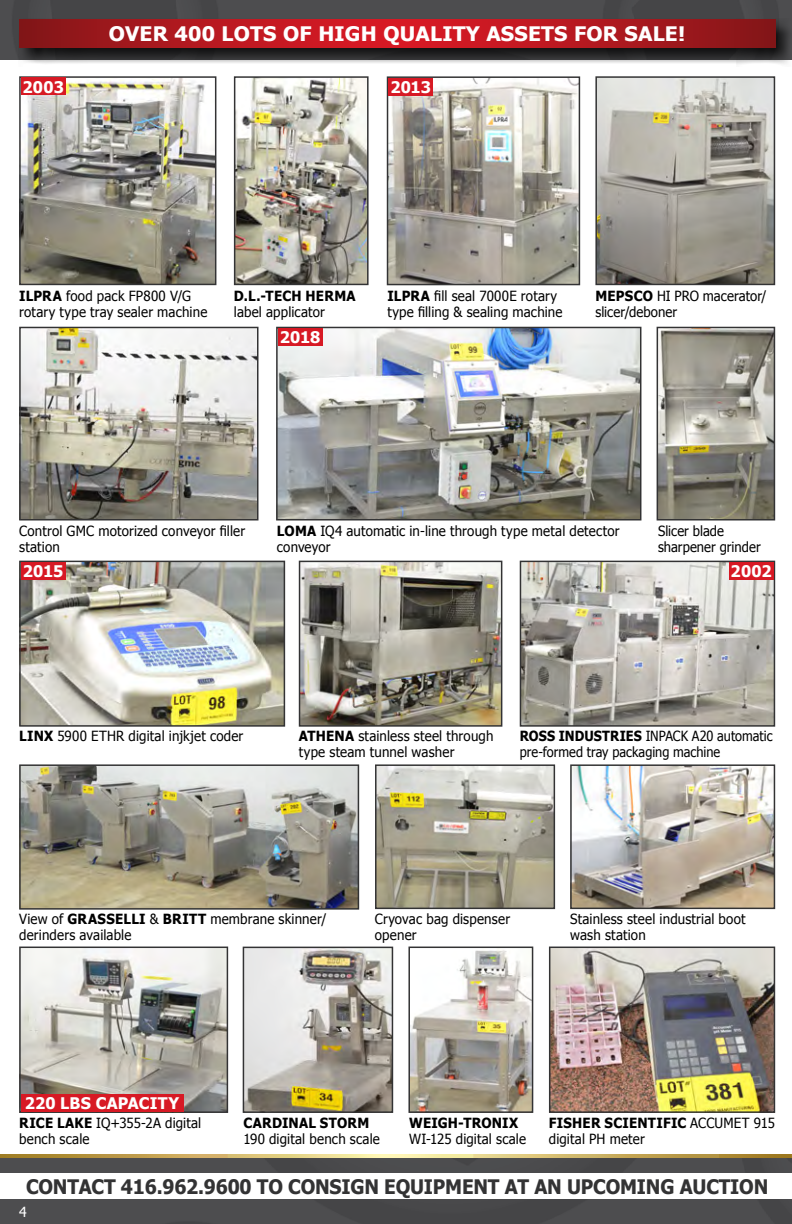
<style>
.page{position:relative;width:792px;height:1224px;background:#fff}
.page>*{position:absolute;margin:0;border:0;box-sizing:border-box;transform-origin:0 0}
.t1{font:700 20px "Tahoma";letter-spacing:-.01em;color:#333334;scale:.95 1}
.t2{font:700 20px "Tahoma";letter-spacing:.01em;color:#fff;scale:1.05 1}
.t3{font:700 16px "Tahoma";letter-spacing:.01em;color:#fff}
.t4{font:14px/16px "Tahoma";letter-spacing:.01em;color:#000;scale:.95 1}
.t5{font:14px/16px "Tahoma";letter-spacing:.01em;color:#000;scale:.91 1}
.t6{font:700 14px "Tahoma";letter-spacing:.015em;color:#000;scale:.95 1}
.t7{font:14px/16px "Tahoma";letter-spacing:.01em;color:#000;scale:.94 1}
.t8{font:14px/16px "Tahoma";letter-spacing:.01em;color:#000;scale:.93 1}
.t9{font:14px "Tahoma";color:#fff}
.s1{font-weight:700}
</style>
<div class="page">
<img style="left:0;top:1154px;width:792px;height:5px">
<div style="left:0;top:1159px;width:792px;height:65px;background:#4d4d4f"></div>
<div style="left:0;top:1174px;width:792px;height:25px;background:#fff"></div>
<div style="left:0;top:0;width:792px;height:60px;background:#4d4d4f"></div>
<div style="left:18px;top:18px;width:774px;height:49px;background:#000;opacity:.75"></div>
<svg style="left:19px;top:19px;width:756px;height:29px;background:#b2181f"></svg>
<img style="left:390px;top:79px;width:187px;height:203px">
<div style="left:387px;top:76px;width:193px;height:209px;border:2px solid #333334"></div>
<img style="left:22px;top:767px;width:334px;height:140px">
<div style="left:19px;top:764px;width:340px;height:146px;border:2px solid #333334"></div>
<img style="left:573px;top:767px;width:199px;height:139px">
<div style="left:570px;top:764px;width:205px;height:145px;border:2px solid #333334"></div>
<img style="left:523px;top:564px;width:249px;height:160px">
<div style="left:520px;top:561px;width:255px;height:166px;border:2px solid #333334"></div>
<img style="left:22px;top:79px;width:191px;height:203px">
<div style="left:19px;top:76px;width:197px;height:209px;border:2px solid #333334"></div>
<img style="left:22px;top:330px;width:234px;height:188px">
<div style="left:19px;top:327px;width:240px;height:194px;border:2px solid #333334"></div>
<img style="left:237px;top:79px;width:129px;height:203px">
<div style="left:234px;top:76px;width:135px;height:209px;border:2px solid #333334"></div>
<img style="left:279px;top:330px;width:359px;height:188px">
<div style="left:276px;top:327px;width:365px;height:194px;border:2px solid #333334"></div>
<img style="left:22px;top:564px;width:260px;height:160px">
<div style="left:19px;top:561px;width:266px;height:166px;border:2px solid #333334"></div>
<img style="left:302px;top:564px;width:197px;height:160px">
<div style="left:299px;top:561px;width:203px;height:166px;border:2px solid #333334"></div>
<img style="left:378px;top:767px;width:174px;height:139px">
<div style="left:375px;top:764px;width:180px;height:145px;border:2px solid #333334"></div>
<img style="left:246px;top:950px;width:144px;height:160px">
<div style="left:243px;top:947px;width:150px;height:166px;border:2px solid #333334"></div>
<img style="left:411px;top:950px;width:119px;height:160px">
<div style="left:408px;top:947px;width:125px;height:166px;border:2px solid #333334"></div>
<img style="left:22px;top:950px;width:203px;height:160px">
<div style="left:19px;top:947px;width:209px;height:166px;border:2px solid #333334"></div>
<img style="left:552px;top:950px;width:220px;height:160px">
<div style="left:549px;top:947px;width:226px;height:166px;border:2px solid #333334"></div>
<img style="left:598px;top:79px;width:174px;height:203px">
<div style="left:595px;top:76px;width:180px;height:209px;border:2px solid #333334"></div>
<img style="left:660px;top:330px;width:112px;height:188px">
<div style="left:657px;top:327px;width:118px;height:194px;border:2px solid #333334"></div>
<div style="left:21px;top:78px;width:45px;height:17px;background:#d71924"></div>
<div style="left:388px;top:78px;width:45px;height:17px;background:#d71924"></div>
<div style="left:278px;top:328px;width:45px;height:17px;background:#d71924"></div>
<div style="left:21px;top:562px;width:45px;height:17px;background:#d71924"></div>
<div style="left:729px;top:562px;width:45px;height:17px;background:#d71924"></div>
<div style="left:21px;top:1094px;width:162px;height:17px;background:#d71924"></div>
<h1 class="t2" style="left:109px;top:20px;width:551px">OVER 400 LOTS OF HIGH QUALITY ASSETS FOR SALE!</h1>
<p class="t3" style="left:23px;top:75px;width:43px">2003</p>
<p class="t3" style="left:390px;top:76px;width:42px">2013</p>
<p class="t4" style="left:19px;top:287px;width:200px"><span class="s1">ILPRA</span> food pack FP800 V/G rotary type tray sealer machine</p>
<p class="t4" style="left:387px;top:287px;width:186px"><span class="s1">ILPRA</span> fill seal 7000E rotary type filling &amp; sealing machine</p>
<p class="t6" style="left:234px;top:286px;width:130px">D.L.-TECH HERMA</p>
<p class="t4" style="left:234px;top:303px;width:97px">label applicator</p>
<p class="t3" style="left:280px;top:326px;width:42px">2018</p>
<p class="t7" style="left:595px;top:287px;width:184px"><span class="s1">MEPSCO</span> HI PRO macerator/ slicer/deboner</p>
<p class="t4" style="left:19px;top:522px;width:239px">Control GMC motorized conveyor filler station</p>
<p class="t4" style="left:277px;top:522px;width:362px"><span class="s1">LOMA</span> IQ4 automatic in-line through type metal detector conveyor</p>
<p class="t8" style="left:658px;top:522px;width:112px">Slicer blade sharpener grinder</p>
<p class="t3" style="left:23px;top:560px;width:42px">2015</p>
<p class="t3" style="left:731px;top:560px;width:43px">2002</p>
<p class="t4" style="left:19px;top:727px;width:238px"><span class="s1">LINX</span> 5900 ETHR digital injkjet coder</p>
<p class="t4" style="left:299px;top:727px;width:206px"><span class="s1">ATHENA</span> stainless steel through type steam tunnel washer</p>
<p class="t5" style="left:520px;top:727px;width:279px"><span class="s1">ROSS INDUSTRIES</span> INPACK A20 automatic pre-formed tray packaging machine</p>
<p class="t4" style="left:19px;top:910px;width:325px">View of <span class="s1">GRASSELLI</span> &amp; <span class="s1">BRITT</span> membrane skinner/ derinders available</p>
<p class="t4" style="left:375px;top:910px;width:144px">Cryovac bag dispenser opener</p>
<p class="t4" style="left:570px;top:911px;width:186px">Stainless steel industrial boot wash station</p>
<p class="t3" style="left:25px;top:1092px;width:156px">220 LBS CAPACITY</p>
<p class="t4" style="left:19px;top:1114px;width:193px"><span class="s1">RICE LAKE</span> IQ+355-2A digital bench scale</p>
<p class="t6" style="left:409px;top:1113px;width:116px">WEIGH-TRONIX</p>
<p class="t6" style="left:243px;top:1113px;width:134px">CARDINAL STORM</p>
<p class="t4" style="left:243px;top:1130px;width:145px">190 digital bench scale</p>
<p class="t4" style="left:409px;top:1130px;width:125px">WI-125 digital scale</p>
<p class="t4" style="left:549px;top:1114px;width:239px"><span class="s1">FISHER SCIENTIFIC</span> ACCUMET 915 digital PH meter</p>
<h1 class="t1" style="left:26px;top:1173px;width:783px">CONTACT 416.962.9600 TO CONSIGN EQUIPMENT AT AN UPCOMING AUCTION</h1>
<p class="t9" style="left:19px;top:1202px;width:9px">4</p>
</div>
